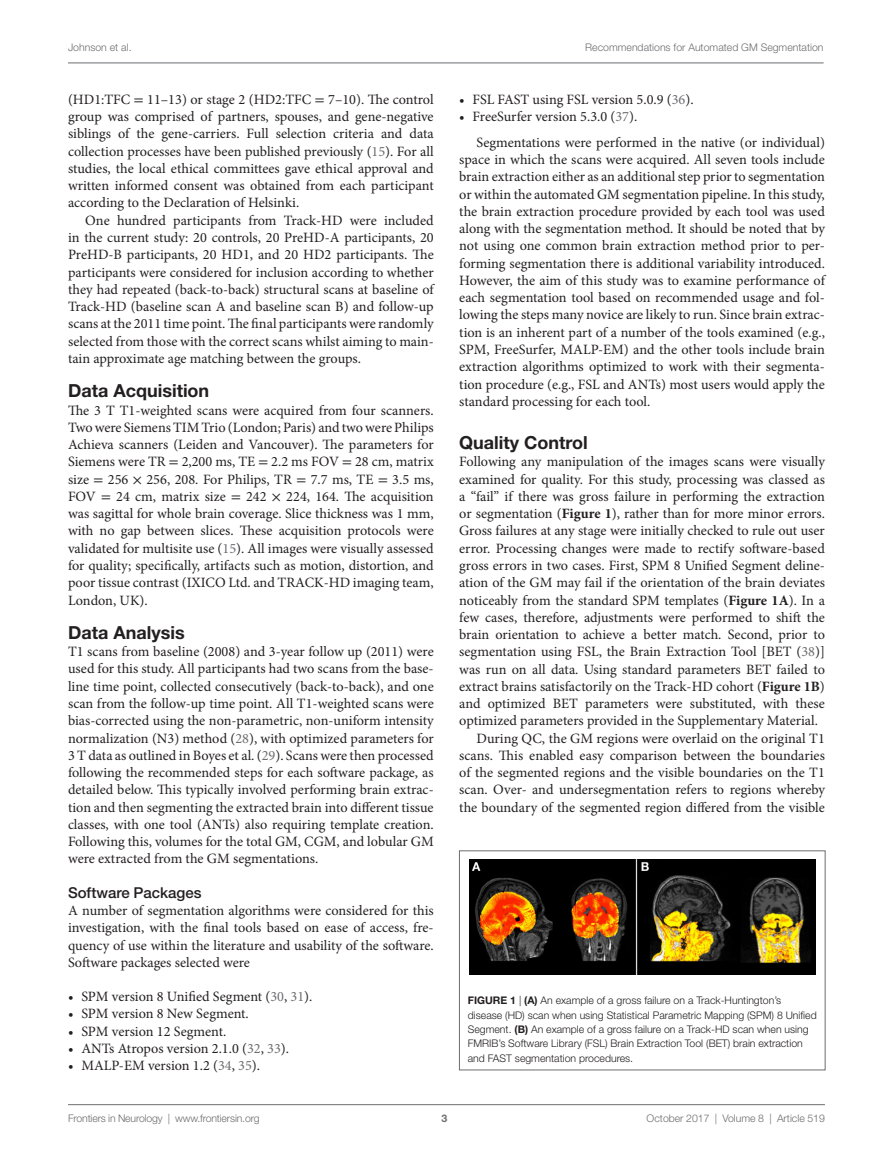
<style>
.page{position:relative;width:893px;height:1170px;background:#fff}
.page>*{position:absolute;margin:0;border:0;box-sizing:border-box;transform-origin:0 0}
.t1{font:700 18px "Helvetica Neue LT Std";color:#231f20}
.t2{font:500 15px "Helvetica Neue LT Std";color:#231f20}
.t3{font:14.25px/17.2px "Minion Pro";color:#231f20;text-align:justify}
.t4{font:300 10.5px/14.2px "Helvetica Neue LT Std";color:#231f20}
.t5{font:300 10.5px "Helvetica Neue LT Std";color:#6c6d70}
.t6{font:700 10.5px "Helvetica Neue LT Std";color:#6c6d70}
.s1{font-family:"STIX General"}
.s2{color:#6c6d70}
.s3{font-weight:700}
</style>
<div class="page">
<img style="left:469px;top:859px;width:346px;height:115px">
<div style="left:459px;top:850px;width:366px;height:220px;border:1px solid #6c6d70"></div>
<hr style="left:68px;top:1104px;width:757px;height:1px;background:#6c6d70">
<hr style="left:68px;top:63px;width:756px;height:1px;background:#6c6d70">
<p class="t5" style="left:68px;top:41px;width:65px">Johnson et al.</p>
<p class="t5" style="left:585px;top:41px;width:240px">Recommendations for Automated GM Segmentation</p>
<p class="t3" style="left:68px;top:91px;width:367px">(HD1:TFC <span class="s1">=</span> 11–13) or stage 2 (HD2:TFC <span class="s1">=</span> 7–10). The control group was comprised of partners, spouses, and gene-negative siblings of the gene-carriers. Full selection criteria and data collection processes have been published previously (<span class="s2">15</span>). For all studies, the local ethical committees gave ethical approval and written informed consent was obtained from each participant according to the Declaration of Helsinki.</p>
<p class="t3" style="left:68px;top:212px;width:367px;text-indent:17px">One hundred participants from Track-HD were included in the current study: 20 controls, 20 PreHD-A participants, 20<br>PreHD-B participants, 20 HD1, and 20 HD2 participants. The participants were considered for inclusion according to whether they had repeated (back-to-back) structural scans at baseline of Track-HD (baseline scan A and baseline scan B) and follow-up scans at the 2011 time point. The final participants were randomly selected from those with the correct scans whilst aiming to main&shy;tain approximate age matching between the groups.</p>
<p class="t1" style="left:68px;top:380px;width:143px">Data Acquisition</p>
<p class="t3" style="left:68px;top:401px;width:367px">The 3 T T1-weighted scans were acquired from four scanners.<br>Two were Siemens TIM Trio (London; Paris) and two were Philips Achieva scanners (Leiden and Vancouver). The parameters for Siemens were TR <span class="s1">=</span> 2,200 ms, TE <span class="s1">=</span> 2.2 ms FOV <span class="s1">=</span> 28 cm, matrix size <span class="s1">=</span> 256 <span class="s1">×</span> 256, 208. For Philips, TR <span class="s1">=</span> 7.7 ms, TE <span class="s1">=</span> 3.5 ms, FOV <span class="s1">=</span> 24 cm, matrix size <span class="s1">=</span> 242 <span class="s1">×</span> 224, 164. The acquisition was sagittal for whole brain coverage. Slice thickness was 1 mm, with no gap between slices. These acquisition protocols were validated for multisite use (<span class="s2">15</span>). All images were visually assessed for quality; specifically, artifacts such as motion, distortion, and poor tissue contrast (IXICO Ltd. and TRACK-HD imaging team, London, UK).</p>
<p class="t1" style="left:68px;top:621px;width:118px">Data Analysis</p>
<p class="t3" style="left:68px;top:643px;width:367px">T1 scans from baseline (2008) and 3-year follow up (2011) were used for this study. All participants had two scans from the base&shy;line time point, collected consecutively (back-to-back), and one scan from the follow-up time point. All T1-weighted scans were bias-corrected using the non-parametric, non-uniform intensity normalization (N3) method (<span class="s2">28</span>), with optimized parameters for 3 T data as outlined in Boyes et al. (<span class="s2">29</span>). Scans were then processed following the recommended steps for each software package, as detailed below. This typically involved performing brain extrac&shy;tion and then segmenting the extracted brain into different tissue classes, with one tool (ANTs) also requiring template creation.<br>Following this, volumes for the total GM, CGM, and lobular GM were extracted from the GM segmentations.</p>
<p class="t2" style="left:68px;top:883px;width:135px">Software Packages</p>
<p class="t3" style="left:68px;top:901px;width:367px">A number of segmentation algorithms were considered for this investigation, with the final tools based on ease of access, fre&shy;quency of use within the literature and usability of the software.<br>Software packages selected were</p>
<p class="t3" style="left:68px;top:987px;width:246px">• SPM version 8 Unified Segment (<span class="s2">30</span>, <span class="s2">31</span>).</p>
<p class="t3" style="left:68px;top:1005px;width:182px">• SPM version 8 New Segment.</p>
<p class="t3" style="left:68px;top:1022px;width:160px">• SPM version 12 Segment.</p>
<p class="t3" style="left:68px;top:1039px;width:223px">• ANTs Atropos version 2.1.0 (<span class="s2">32</span>, <span class="s2">33</span>).</p>
<p class="t3" style="left:68px;top:1056px;width:194px">• MALP-EM version 1.2 (<span class="s2">34</span>, <span class="s2">35</span>).</p>
<p class="t3" style="left:459px;top:90px;width:236px">• FSL FAST using FSL version 5.0.9 (<span class="s2">36</span>).</p>
<p class="t3" style="left:476px;top:103px;width:350px;line-height:26px;text-indent:-17px">• FreeSurfer version 5.3.0 (<span class="s2">37</span>).<br>Segmentations were performed in the native (or individual)</p>
<p class="t3" style="left:459px;top:151px;width:367px">space in which the scans were acquired. All seven tools include brain extraction either as an additional step prior to segmentation or within the automated GM segmentation pipeline. In this study, the brain extraction procedure provided by each tool was used along with the segmentation method. It should be noted that by not using one common brain extraction method prior to per&shy;forming segmentation there is additional variability introduced.<br>However, the aim of this study was to examine performance of each segmentation tool based on recommended usage and fol&shy;lowing the steps many novice are likely to run. Since brain extrac&shy;tion is an inherent part of a number of the tools examined (e.g., SPM, FreeSurfer, MALP-EM) and the other tools include brain extraction algorithms optimized to work with their segmenta&shy;tion procedure (e.g., FSL and ANTs) most users would apply the standard processing for each tool.</p>
<p class="t1" style="left:459px;top:431px;width:130px">Quality Control</p>
<p class="t3" style="left:459px;top:453px;width:367px">Following any manipulation of the images scans were visually</p>
<p class="t3" style="left:459px;top:470px;width:367px">examined for quality. For this study, processing was classed as</p>
<p class="t3" style="left:459px;top:488px;width:367px">a “fail” if there was gross failure in performing the extraction</p>
<p class="t3" style="left:459px;top:505px;width:367px">or segmentation (<span class="s3">Figure 1</span>), rather than for more minor errors.</p>
<p class="t3" style="left:459px;top:522px;width:367px">Gross failures at any stage were initially checked to rule out user</p>
<p class="t3" style="left:459px;top:539px;width:367px">error. Processing changes were made to rectify software-based</p>
<p class="t3" style="left:459px;top:557px;width:367px">gross errors in two cases. First, SPM 8 Unified Segment deline-</p>
<p class="t3" style="left:459px;top:574px;width:367px">ation of the GM may fail if the orientation of the brain deviates</p>
<p class="t3" style="left:459px;top:591px;width:367px">noticeably from the standard SPM templates (<span class="s3">Figure 1A</span>). In a</p>
<p class="t3" style="left:459px;top:608px;width:367px">few cases, therefore, adjustments were performed to shift the</p>
<p class="t3" style="left:459px;top:626px;width:367px">brain orientation to achieve a better match. Second, prior to</p>
<p class="t3" style="left:459px;top:643px;width:367px">segmentation using FSL, the Brain Extraction Tool [BET (<span class="s2">38</span>)]</p>
<p class="t3" style="left:459px;top:660px;width:367px">was run on all data. Using standard parameters BET failed to</p>
<p class="t3" style="left:459px;top:677px;width:367px">extract brains satisfactorily on the Track-HD cohort (<span class="s3">Figure 1B</span>)</p>
<p class="t3" style="left:459px;top:695px;width:367px">and optimized BET parameters were substituted, with these</p>
<p class="t3" style="left:459px;top:712px;width:360px">optimized parameters provided in the Supplementary Material.</p>
<p class="t3" style="left:476px;top:729px;width:350px">During QC, the GM regions were overlaid on the original T1</p>
<p class="t3" style="left:459px;top:746px;width:367px">scans. This enabled easy comparison between the boundaries</p>
<p class="t3" style="left:459px;top:764px;width:367px">of the segmented regions and the visible boundaries on the T1</p>
<p class="t3" style="left:459px;top:781px;width:367px">scan. Over- and undersegmentation refers to regions whereby</p>
<p class="t3" style="left:459px;top:798px;width:367px">the boundary of the segmented region differed from the visible</p>
<p class="t4" style="left:468px;top:993px;width:350px"><span class="s3">FIG URE 1</span> | <span class="s3">(A)</span> An example of a gross failure on a Track-Huntington’s disease (HD) scan when using Statistical Parametric Mapping (SPM) 8 Unified Segment. <span class="s3">(B)</span> An example of a gross failure on a Track-HD scan when using FMRIB’s Software Library (FSL) Brain Extraction Tool (BET) brain extraction and FAST segmentation procedures.</p>
<p class="t5" style="left:68px;top:1111px;width:193px">Frontiers in Neurology | www.frontiersin.org</p>
<p class="t5" style="left:647px;top:1111px;width:180px">October 2017 | Volume 8 | Article 519</p>
<p class="t6" style="left:441px;top:1111px;width:7px">3</p>
</div>
